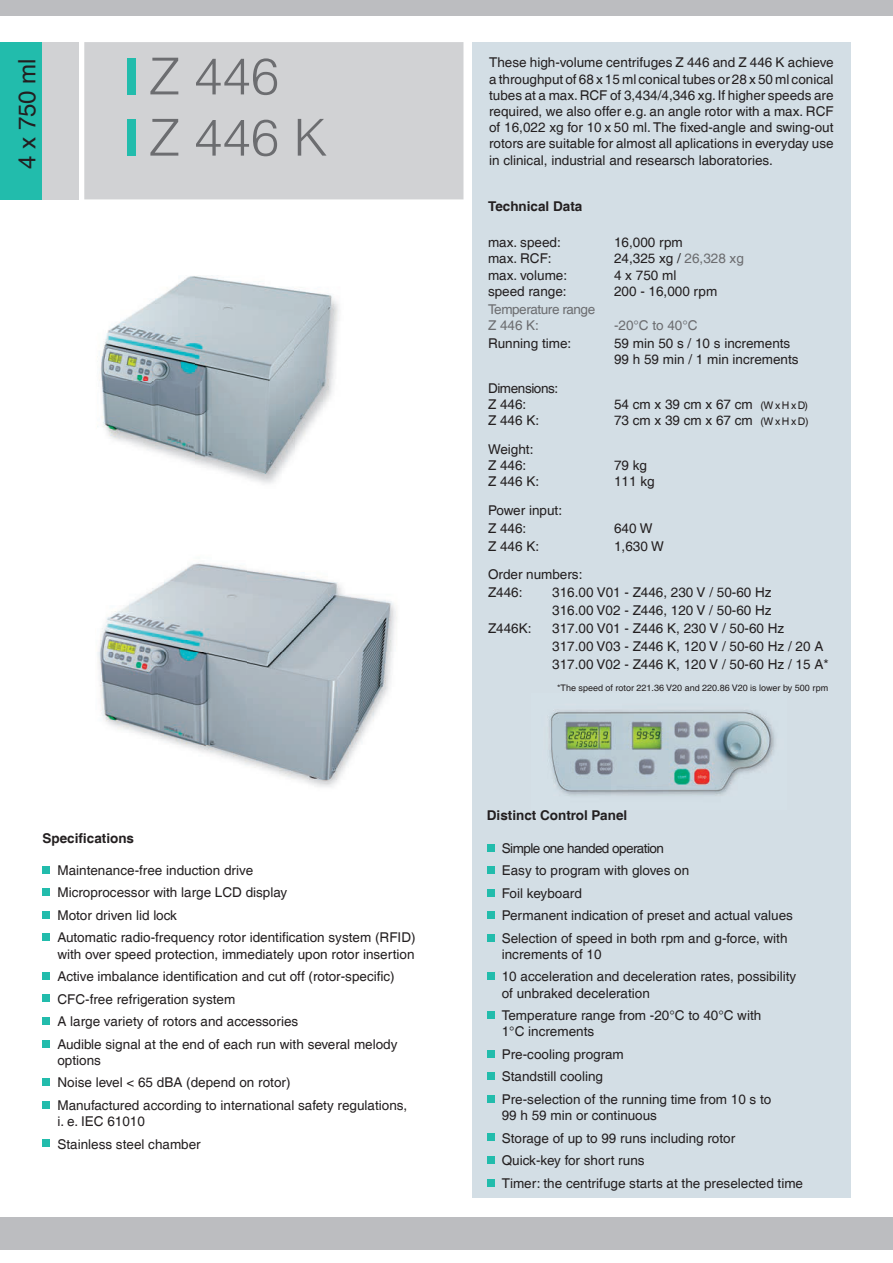
<style>
.page{position:relative;width:893px;height:1263px;background:#fff}
.page>*{position:absolute;margin:0;border:0;box-sizing:border-box;transform-origin:0 0}
.t1{font:300 51px "Helvetica";color:#6c6d70}
.t2{font:24px "Helvetica";color:#231f20}
.t3{font:13.5px/22.5px "Helvetica";color:#231f20}
.t4{font:700 13.5px "Helvetica";color:#231f20}
.t5{font:13.5px/16.2px "Helvetica";letter-spacing:-.03em;color:#6c6d70}
.t6{font:13.5px/16.2px "Helvetica";letter-spacing:-.03em;color:#231f20}
.t7{font:9px "Helvetica";color:#231f20}
.s1{color:#6c6d70}
.s2{font-size:10.5px}
</style>
<div class="page">
<div style="left:0;top:42px;width:43px;height:157px;background:#22bcac"></div>
<div style="left:43px;top:42px;width:36px;height:157px;background:#d1d2d4"></div>
<div style="left:85px;top:43px;width:378px;height:156px;background:#d1d2d4"></div>
<div style="left:84px;top:42px;width:379px;height:157px;border:2px solid #d1d2d4"></div>
<div style="left:472px;top:42px;width:378px;height:1155px;background:#d3dee5"></div>
<div style="left:0;top:0;width:893px;height:16px;background:#bcbdc0"></div>
<div style="left:0;top:1217px;width:893px;height:32px;background:#bcbdc0"></div>
<img style="left:549px;top:710px;width:226px;height:86px">
<img style="left:97px;top:276px;width:242px;height:208px">
<img style="left:97px;top:563px;width:300px;height:224px">
<div style="left:487px;top:844px;width:7px;height:7px;background:#22bcac"></div>
<div style="left:487px;top:866px;width:7px;height:8px;background:#22bcac"></div>
<div style="left:487px;top:889px;width:7px;height:7px;background:#22bcac"></div>
<div style="left:487px;top:911px;width:7px;height:8px;background:#22bcac"></div>
<div style="left:487px;top:934px;width:7px;height:7px;background:#22bcac"></div>
<div style="left:487px;top:1156px;width:7px;height:7px;background:#22bcac"></div>
<div style="left:487px;top:1179px;width:7px;height:7px;background:#22bcac"></div>
<div style="left:487px;top:973px;width:7px;height:7px;background:#22bcac"></div>
<div style="left:487px;top:1011px;width:7px;height:8px;background:#22bcac"></div>
<div style="left:487px;top:1050px;width:7px;height:7px;background:#22bcac"></div>
<div style="left:487px;top:1072px;width:7px;height:8px;background:#22bcac"></div>
<div style="left:487px;top:1095px;width:7px;height:7px;background:#22bcac"></div>
<div style="left:487px;top:1134px;width:7px;height:7px;background:#22bcac"></div>
<div style="left:43px;top:889px;width:7px;height:7px;background:#22bcac"></div>
<div style="left:43px;top:866px;width:7px;height:7px;background:#22bcac"></div>
<div style="left:43px;top:911px;width:7px;height:7px;background:#22bcac"></div>
<div style="left:43px;top:934px;width:7px;height:7px;background:#22bcac"></div>
<div style="left:43px;top:972px;width:7px;height:7px;background:#22bcac"></div>
<div style="left:43px;top:995px;width:7px;height:7px;background:#22bcac"></div>
<div style="left:43px;top:1017px;width:7px;height:8px;background:#22bcac"></div>
<div style="left:43px;top:1040px;width:7px;height:7px;background:#22bcac"></div>
<div style="left:43px;top:1079px;width:7px;height:7px;background:#22bcac"></div>
<div style="left:43px;top:1101px;width:7px;height:7px;background:#22bcac"></div>
<div style="left:43px;top:1140px;width:7px;height:7px;background:#22bcac"></div>
<div style="left:128px;top:58px;width:8px;height:36px;background:#22bcac"></div>
<div style="left:128px;top:119px;width:8px;height:37px;background:#22bcac"></div>
<h2 class="t2" style="left:13px;top:169px;width:112px;rotate:-90deg">4 x 750 ml</h2>
<h1 class="t1" style="left:149px;top:35px;width:132px">Z 446</h1>
<h1 class="t1" style="left:149px;top:97px;width:180px">Z 446 K</h1>
<p class="t4" style="left:43px;top:829px;width:93px">Specifications</p>
<p class="t3" style="left:57px;top:859px;width:360px">Maintenance-free induction drive<br>Microprocessor with large LCD display<br>Motor driven lid lock<br>Automatic radio-frequency rotor identification system (RFID)</p>
<p class="t3" style="left:57px;top:943px;width:359px">with over speed protection, immediately upon rotor insertion Active imbalance identification and cut off (rotor-specific)<br>CFC-free refrigeration system<br>A large variety of rotors and accessories<br>Audible signal at the end of each run with several melody</p>
<p class="t3" style="left:57px;top:1049px;width:351px">options<br>Noise level &lt; 65 dBA (depend on rotor)<br>Manufactured according to international safety regulations,</p>
<p class="t3" style="left:57px;top:1110px;width:145px">i. e. IEC 61010<br>Stainless steel chamber</p>
<p class="t3" style="left:489px;top:55px;width:346px;line-height:16.2px;text-align:justify">These high-volume centrifuges Z 446 and Z 446 K achieve a throughput of 68 x 15 ml conical tubes or 28 x 50 ml conical tubes at a max.RCF of 3,434/4,346 xg.If higher speeds are required, we also offer e.g. an angle rotor with a max. RCF of 16,022 xg for 10 x 50 ml. The fixed-angle and swing-out rotors are suitable for almost all aplications in everyday use in clinical, industrial and researsch laboratories.</p>
<p class="t4" style="left:488px;top:198px;width:96px">Technical Data</p>
<p class="t3" style="left:488px;top:232px;width:74px">max. speed:</p>
<p class="t3" style="left:614px;top:232px;width:70px">16,000 rpm</p>
<p class="t3" style="left:488px;top:248px;width:65px">max. RCF:</p>
<p class="t3" style="left:614px;top:248px;width:131px">24,325 xg / <span class="s1">26,328 xg</span></p>
<p class="t3" style="left:488px;top:264px;width:81px">max. volume:</p>
<p class="t3" style="left:614px;top:264px;width:64px">4 x 750 ml</p>
<p class="t3" style="left:488px;top:280px;width:80px">speed range:</p>
<p class="t3" style="left:614px;top:280px;width:105px">200 - 16,000 rpm</p>
<p class="t5" style="left:488px;top:301px;width:109px">Temperature range<br>Z 446 K:</p>
<p class="t5" style="left:614px;top:318px;width:85px">-20°C to 40°C</p>
<p class="t3" style="left:488px;top:333px;width:85px">Running time:</p>
<p class="t3" style="left:614px;top:336px;width:186px;line-height:16.2px">59 min 50 s / 10 s increments<br>99 h 59 min / 1 min increments</p>
<p class="t6" style="left:488px;top:380px;width:72px">Dimensions:<br>Z 446:</p>
<p class="t3" style="left:614px;top:393px;width:195px">54 cm x 39 cm x 67 cm <span class="s2">(Wx H x D)</span></p>
<p class="t3" style="left:488px;top:410px;width:53px">Z 446 K:</p>
<p class="t3" style="left:614px;top:410px;width:196px">73 cm x 39 cm x 67 cm <span class="s2">(Wx H x D)</span></p>
<p class="t3" style="left:488px;top:441px;width:47px;line-height:16.2px">Weight:<br>Z 446:</p>
<p class="t3" style="left:614px;top:454px;width:35px">79 kg</p>
<p class="t3" style="left:488px;top:471px;width:53px">Z 446 K:</p>
<p class="t3" style="left:614px;top:471px;width:42px">111 kg</p>
<p class="t3" style="left:488px;top:501px;width:76px;line-height:18px">Power input:<br>Z 446:</p>
<p class="t3" style="left:614px;top:517px;width:40px">640 W</p>
<p class="t3" style="left:488px;top:535px;width:53px">Z 446 K:</p>
<p class="t3" style="left:614px;top:535px;width:51px">1,630 W</p>
<p class="t3" style="left:488px;top:566px;width:96px;line-height:18px">Order numbers:<br>Z446:</p>
<p class="t3" style="left:552px;top:584px;width:221px;line-height:18px">316.00 V01 - Z446, 230 V / 50-60 Hz<br>316.00 V02 - Z446, 120 V / 50-60 Hz</p>
<p class="t3" style="left:488px;top:618px;width:45px">Z446K:</p>
<p class="t3" style="left:552px;top:620px;width:278px;line-height:18px">317.00 V01 - Z446 K, 230 V / 50-60 Hz<br>317.00 V03 - Z446 K, 120 V / 50-60 Hz / 20 A<br>317.00 V02 - Z446 K, 120 V / 50-60 Hz / 15 A*</p>
<p class="t7" style="left:557px;top:682px;width:273px">*The speed of rotor 221.36 V20 and 220.86 V20 is lower by 500 rpm</p>
<p class="t4" style="left:487px;top:807px;width:142px">Distinct Control Panel</p>
<p class="t3" style="left:502px;top:837px;width:293px">Simple one handed operation<br>Easy to program with gloves on<br>Foil keyboard<br>Permanent indication of preset and actual values Selection of speed in both rpm and g-force, with</p>
<p class="t3" style="left:502px;top:943px;width:296px">increments of 10<br>10 acceleration and deceleration rates, possibility</p>
<p class="t3" style="left:502px;top:982px;width:261px">of unbraked deceleration<br>Temperature range from -20°C to 40°C with</p>
<p class="t3" style="left:502px;top:1021px;width:271px">1°C increments<br>Pre-cooling program<br>Standstill cooling<br>Pre-selection of the running time from 10 s to</p>
<p class="t3" style="left:502px;top:1104px;width:303px">99 h 59 min or continuous<br>Storage of up to 99 runs including rotor<br>Quick-key for short runs<br>Timer: the centrifuge starts at the preselected time</p>
</div>
